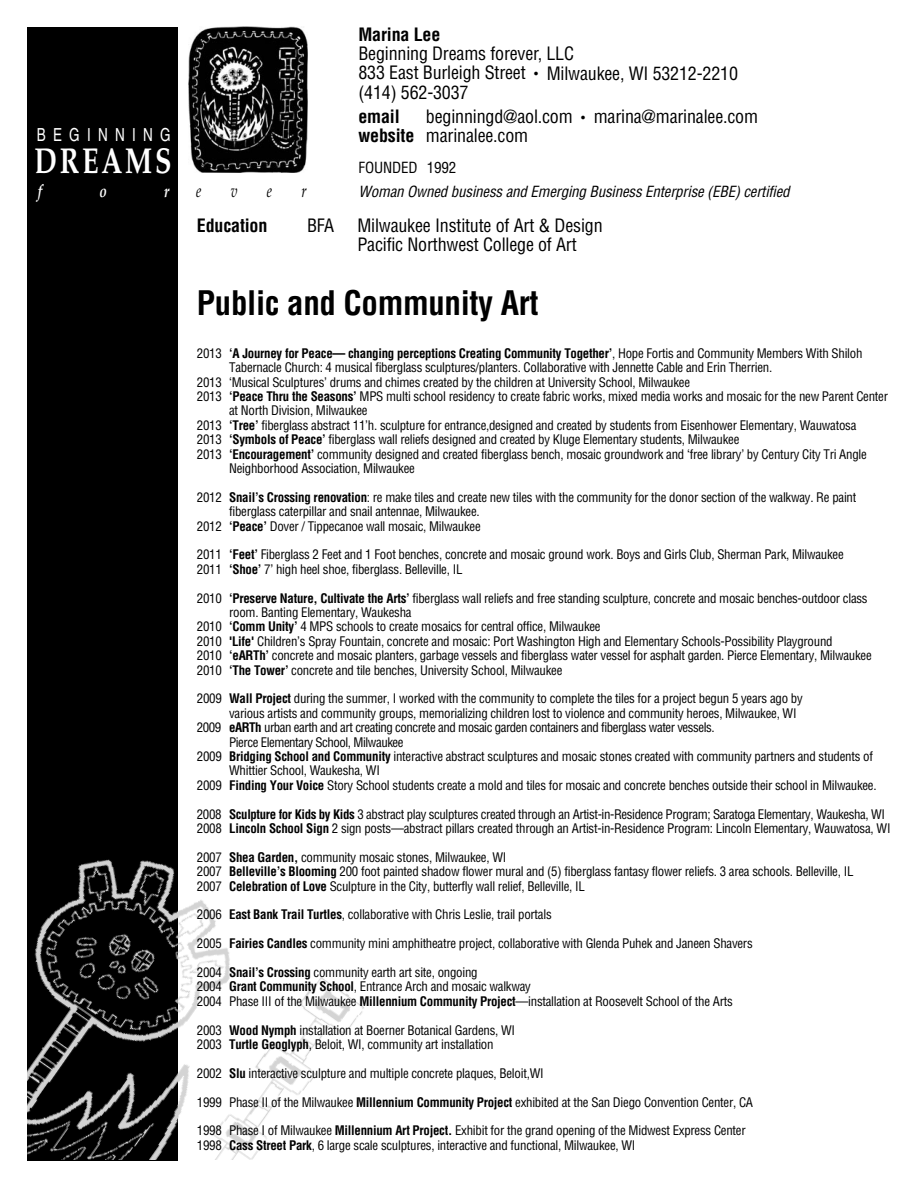
<style>
.page{position:relative;width:918px;height:1188px;background:#fff}
.page>*{position:absolute;margin:0;border:0;box-sizing:border-box;transform-origin:0 0}
.t1{font:700 36px "Palatino";letter-spacing:.105em;color:#fff;scale:.75 1}
.t2{font:700 condensed 33px "Helvetica";letter-spacing:-.01em;color:#000}
.t3{font:condensed 18px/19.5px "Helvetica";letter-spacing:-.01em;color:#000}
.t4{font:700 condensed 18px "Helvetica";letter-spacing:-.01em;color:#000}
.t5{font:18px "Helvetica";letter-spacing:.54em;color:#fff;scale:.75 1}
.t6{font:italic 18px "Palatino";color:#000;scale:.75 1}
.t7{font:italic 700 18px "Palatino";color:#fff;scale:.75 1}
.t8{font:italic condensed 15px "Helvetica";color:#000}
.t9{font:condensed 15px "Helvetica";letter-spacing:-.01em;color:#000}
.t10{font:condensed 12.9px/14.4px "Helvetica";letter-spacing:-.02em;color:#000}
.t11{font:700 condensed 12.9px "Helvetica";letter-spacing:-.02em;color:#000}
.s1{font-size:12px}
.s2{font-weight:700}
.s3{font-weight:400}
</style>
<div class="page">
<div style="left:27px;top:27px;width:151px;height:1134px;background:#000"></div>
<img style="left:27px;top:859px;width:337px;height:301px">
<img style="left:189px;top:26px;width:118px;height:147px">
<h3 class="t5" style="left:37px;top:128px;width:180px">BEGINNING</h3>
<h1 class="t1" style="left:34px;top:147px;width:184px">DREAMS</h1>
<h3 class="t7" style="left:38px;top:184px;width:7px">f</h3>
<h3 class="t7" style="left:99px;top:184px;width:12px">o</h3>
<h3 class="t7" style="left:164px;top:184px;width:9px">r</h3>
<h3 class="t6" style="left:196px;top:184px;width:9px">e</h3>
<h3 class="t6" style="left:231px;top:184px;width:10px">v</h3>
<h3 class="t6" style="left:267px;top:184px;width:9px">e</h3>
<h3 class="t6" style="left:301px;top:184px;width:9px">r</h3>
<h3 class="t4" style="left:358px;top:27px;width:83px">Marina Lee</h3>
<h3 class="t3" style="left:358px;top:45px;width:381px">Beginning Dreams forever, LLC<br>833 East Burleigh Street <span class="s1">•</span> Milwaukee, WI 53212-2210 (414) 562-3037</h3>
<h3 class="t4" style="left:358px;top:109px;width:43px">email</h3>
<h3 class="t3" style="left:358px;top:108px;width:401px;text-indent:68px">beginningd@aol.com <span class="s1">•</span> marina@marinalee.com <span class="s2">website</span> marinalee.com</h3>
<p class="t9" style="left:358px;top:161px;width:99px">FOUNDED 1992</p>
<p class="t8" style="left:358px;top:185px;width:436px">Woman Owned business and Emerging Business Enterprise (EBE)certified</p>
<h3 class="t4" style="left:197px;top:218px;width:72px">Education</h3>
<h3 class="t3" style="left:307px;top:217px;width:28px">BFA</h3>
<h3 class="t3" style="left:357px;top:217px;width:247px">Milwaukee Institute of Art &amp; Design<br>Pacific Northwest College of Art</h3>
<h2 class="t2" style="left:197px;top:290px;width:343px">Public and Community Art</h2>
<p class="t11" style="left:197px;top:348px;width:667px"><span class="s3">2013</span> ‘A Journey for Peace— changing perceptions Creating Community Together’<span class="s3">, Hope Fortis and Community Members With Shiloh</span></p>
<p class="t10" style="left:229px;top:361px;width:545px">Tabernacle Church: 4 musical fiberglass sculptures/planters. Collaborative with Jennette Cable and Erin Therrien.</p>
<p class="t10" style="left:197px;top:376px;width:495px">2013 ‘Musical Sculptures’ drums and chimes created by the children at University School, Milwaukee</p>
<p class="t10" style="left:197px;top:390px;width:693px">2013 <span class="s2">‘Peace Thru the Seasons’</span> MPS multi school residency to create fabric works, mixed media works and mosaic for the new Parent Center</p>
<p class="t10" style="left:229px;top:405px;width:140px">at North Division, Milwaukee</p>
<p class="t10" style="left:197px;top:419px;width:661px">2013 <span class="s2">‘Tree’</span> fiberglass abstract 11’h. sculpture for entrance,designed and created by students from Eisenhower Elementary, Wauwatosa</p>
<p class="t10" style="left:197px;top:433px;width:544px">2013 <span class="s2">‘Symbols of Peace’</span> fiberglass wall reliefs designed and created by Kluge Elementary students, Milwaukee</p>
<p class="t10" style="left:197px;top:448px;width:671px">2013 <span class="s2">‘Encouragement’</span> community designed and created fiberglass bench, mosaic groundwork and ‘free library’ by Century City Tri Angle</p>
<p class="t10" style="left:229px;top:462px;width:187px">Neighborhood Association, Milwaukee</p>
<p class="t10" style="left:197px;top:491px;width:661px">2012 <span class="s2">Snail’s Crossing renovation</span>: re make tiles and create new tiles with the community for the donor section of the walkway. Re paint</p>
<p class="t10" style="left:229px;top:505px;width:252px">fiberglass caterpillar and snail antennae, Milwaukee.</p>
<p class="t10" style="left:197px;top:520px;width:285px">2012 <span class="s2">‘Peace’</span> Dover / Tippecanoe wall mosaic, Milwaukee</p>
<p class="t10" style="left:197px;top:549px;width:648px">2011 <span class="s2">‘Feet’</span> Fiberglass 2 Feet and 1 Foot benches, concrete and mosaic ground work. Boys and Girls Club, Sherman Park, Milwaukee<br>2011 <span class="s2">‘Shoe’</span> 7’ high heel shoe, fiberglass. Belleville, IL</p>
<p class="t10" style="left:197px;top:592px;width:672px">2010 <span class="s2">‘Preserve Nature, Cultivate the Arts’</span> fiberglass wall reliefs and free standing sculpture, concrete and mosaic benches-outdoor class</p>
<p class="t10" style="left:229px;top:606px;width:184px">room. Banting Elementary, Waukesha</p>
<p class="t10" style="left:197px;top:621px;width:405px">2010 <span class="s2">‘Comm Unity’</span> 4 MPS schools to create mosaics for central office, Milwaukee</p>
<p class="t10" style="left:197px;top:635px;width:637px">2010 <span class="s2">'Life'</span> Children’s Spray Fountain, concrete and mosaic: Port Washington High and Elementary Schools-Possibility Playground</p>
<p class="t10" style="left:197px;top:649px;width:676px">2010 <span class="s2">‘eARTh’</span> concrete and mosaic planters, garbage vessels and fiberglass water vessel for asphalt garden. Pierce Elementary, Milwaukee</p>
<p class="t10" style="left:197px;top:664px;width:367px">2010 <span class="s2">‘The Tower’</span> concrete and tile benches, University School, Milwaukee</p>
<p class="t10" style="left:197px;top:693px;width:607px">2009 <span class="s2">Wall Project</span> during the summer, I worked with the community to complete the tiles for a project begun 5 years ago by</p>
<p class="t10" style="left:229px;top:707px;width:569px">various artists and community groups, memorializing children lost to violence and community heroes, Milwaukee, WI</p>
<p class="t10" style="left:197px;top:721px;width:519px">2009 <span class="s2">eARTh</span> urban earth and art creating concrete and mosaic garden containers and fiberglass water vessels.</p>
<p class="t10" style="left:229px;top:736px;width:176px">Pierce Elementary School, Milwaukee</p>
<p class="t10" style="left:197px;top:750px;width:678px">2009 <span class="s2">Bridging School and Community</span> interactive abstract sculptures and mosaic stones created with community partners and students of</p>
<p class="t10" style="left:229px;top:765px;width:152px">Whittier School, Waukesha, WI</p>
<p class="t10" style="left:197px;top:779px;width:681px">2009 <span class="s2">Finding Your Voice</span> Story School students create a mold and tiles for mosaic and concrete benches outside their school in Milwaukee.</p>
<p class="t10" style="left:197px;top:808px;width:695px">2008 <span class="s2">Sculpture for Kids by Kids</span> 3 abstract play sculptures created through an Artist-in-Residence Program; Saratoga Elementary, Waukesha, WI<br>2008 <span class="s2">Lincoln School Sign</span> 2 sign posts—abstract pillars created through an Artist-in-Residence Program: Lincoln Elementary, Wauwatosa, WI</p>
<p class="t10" style="left:197px;top:851px;width:658px">2007 <span class="s2">Shea Garden,</span> community mosaic stones, Milwaukee, WI<br>2007 <span class="s2">Belleville’s Blooming</span> 200 foot painted shadow flower mural and (5) fiberglass fantasy flower reliefs. 3 area schools. Belleville, IL<br>2007 <span class="s2">Celebration of Love</span> Sculpture in the City, butterfly wall relief, Belleville, IL</p>
<p class="t10" style="left:197px;top:909px;width:356px">2006 <span class="s2">East Bank Trail Turtles</span>, collaborative with Chris Leslie, trail portals</p>
<p class="t10" style="left:197px;top:937px;width:557px">2005 <span class="s2">Fairies Candles</span> community mini amphitheatre project, collaborative with Glenda Puhek and Janeen Shavers</p>
<p class="t10" style="left:197px;top:966px;width:537px">2004 <span class="s2">Snail’s Crossing</span> community earth art site, ongoing<br>2004 <span class="s2">Grant Community School</span>, Entrance Arch and mosaic walkway<br>2004 Phase III of the Milwaukee <span class="s2">Millennium Community Project</span>—installation at Roosevelt School of the Arts</p>
<p class="t10" style="left:197px;top:1024px;width:320px">2003 <span class="s2">Wood Nymph</span> installation at Boerner Botanical Gardens, WI<br>2003 <span class="s2">Turtle Geoglyph</span>, Beloit, WI, community art installation</p>
<p class="t10" style="left:197px;top:1067px;width:348px">2002 <span class="s2">Slu</span> interactive sculpture and multiple concrete plaques, Beloit,WI</p>
<p class="t10" style="left:197px;top:1096px;width:558px">1999 Phase II of the Milwaukee <span class="s2">Millennium Community Project</span> exhibited at the San Diego Convention Center, CA</p>
<p class="t10" style="left:197px;top:1125px;width:550px">1998 Phase I of Milwaukee <span class="s2">Millennium Art Project.</span> Exhibit for the grand opening of the Midwest Express Center<br>1998 <span class="s2">Cass Street Park</span>, 6 large scale sculptures, interactive and functional, Milwaukee, WI</p>
</div>
